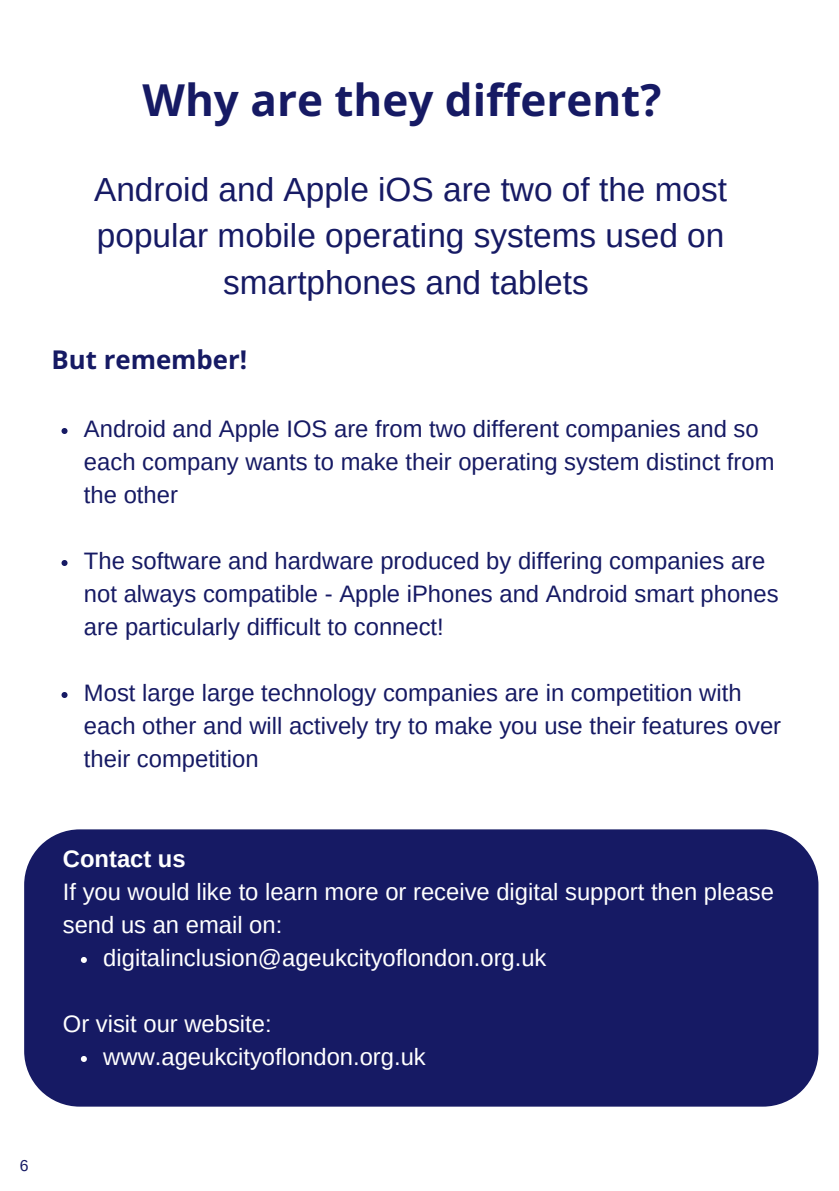
<style>
.page{position:relative;width:839px;height:1191px;background:#fff}
.page>*{position:absolute;margin:0;border:0;box-sizing:border-box;transform-origin:0 0}
.t1{font:700 44px "Open Sans";color:#161a64}
.t2{font:33.4px/46.4px "Arimo";color:#161a64;text-align:center}
.t3{font:700 25.8px "Open Sans";color:#161a64}
.t4{font:23.8px/33px "Arimo";color:#161a64}
.t5{font:23.8px/33px "Arimo";color:#fff}
.t6{font:700 23.8px "Arimo";color:#fff}
.t7{font:15.8px "Arimo";color:#161a64}
</style>
<div class="page">
<div style="left:24px;top:829px;width:794px;height:278px;background:#161a64"></div>
<svg style="left:81px;top:957px;width:6px;height:6px"></svg>
<svg style="left:81px;top:1056px;width:6px;height:6px"></svg>
<svg style="left:61px;top:428px;width:6px;height:6px"></svg>
<svg style="left:61px;top:560px;width:6px;height:6px"></svg>
<svg style="left:61px;top:692px;width:6px;height:6px"></svg>
<p class="t1" style="left:142px;top:69px;width:520px">Why are they different?</p>
<p class="t2" style="left:94px;top:166px;width:634px">Android and Apple iOS are two of the most popular mobile operating systems used on smartphones and tablets</p>
<p class="t3" style="left:52px;top:341px;width:197px">But remember!</p>
<p class="t4" style="left:84px;top:412px;width:692px">Android and Apple IOS are from two different companies and so each company wants to make their operating system distinct from the other</p>
<p class="t4" style="left:84px;top:544px;width:696px">The software and hardware produced by differing companies are not always compatible - Apple iPhones and Android smart phones are particularly difficult to connect!</p>
<p class="t4" style="left:84px;top:676px;width:698px">Most large large technology companies are in competition with each other and will actively try to make you use their features over their competition</p>
<h1 class="t6" style="left:63px;top:845px;width:124px">Contact us</h1>
<h2 class="t5" style="left:63px;top:875px;width:712px">If you would like to learn more or receive digital support then please send us an email on:</h2>
<h3 class="t5" style="left:103px;top:941px;width:444px">digitalinclusion@ageukcityoflondon.org.uk</h3>
<p class="t5" style="left:63px;top:1007px;width:210px">Or visit our website:</p>
<p class="t5" style="left:103px;top:1040px;width:324px">www.ageukcityoflondon.org.uk</p>
<p class="t7" style="left:20px;top:1156px;width:10px">6</p>
</div>
